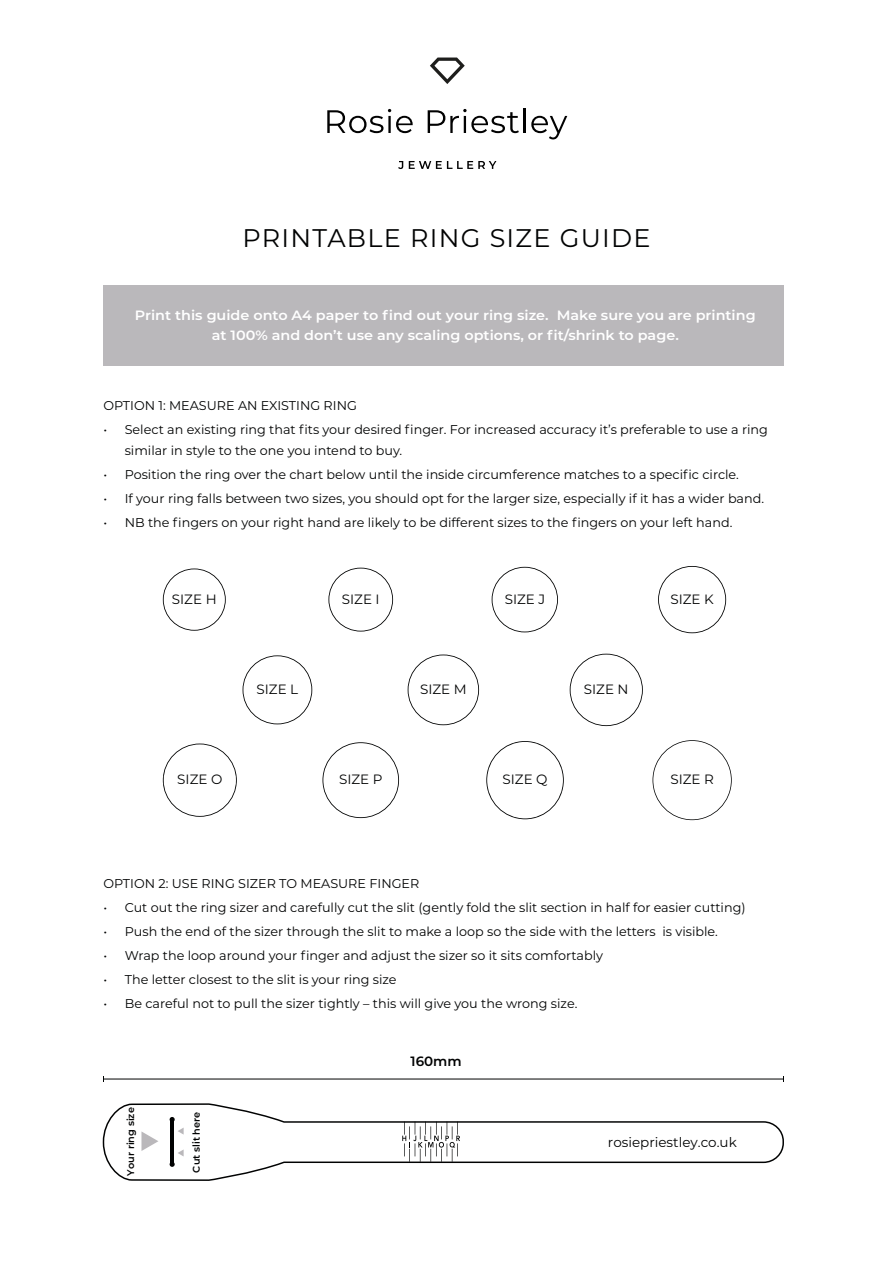
<style>
.page{position:relative;width:893px;height:1263px;background:#fff}
.page>*{position:absolute;margin:0;border:0;box-sizing:border-box;transform-origin:0 0}
.t1{font:25.5px "Montserrat";letter-spacing:.05em;color:#010202}
.t2{font:600 13.5px/19.5px "Montserrat";color:#fff;text-align:center;scale:1.07 1}
.t3{font:13.5px "Montserrat";color:#010202}
.t4{font:600 13.5px "Montserrat";color:#010202}
.t5{font:12.75px/21px "Montserrat";color:#010202}
.t6{font:600 9.75px "Montserrat";color:#010202}
</style>
<div class="page">
<div style="left:103px;top:285px;width:680px;height:81px;background:#bab8bb"></div>
<hr style="left:104px;top:1078px;width:679px;height:1px;background:#010202">
<svg style="left:102px;top:1103px;width:682px;height:78px"></svg>
<hr style="left:171px;top:1119px;width:3px;height:45px;background:#010202">
<svg style="left:170px;top:1162px;width:5px;height:5px"></svg>
<svg style="left:402px;top:1121px;width:58px;height:41px"></svg>
<svg style="left:141px;top:1131px;width:17px;height:20px"></svg>
<svg style="left:178px;top:1149px;width:6px;height:7px"></svg>
<svg style="left:170px;top:1117px;width:14px;height:17px"></svg>
<svg style="left:243px;top:655px;width:69px;height:69px"></svg>
<svg style="left:408px;top:654px;width:71px;height:71px"></svg>
<svg style="left:570px;top:654px;width:73px;height:72px"></svg>
<svg style="left:163px;top:743px;width:74px;height:74px"></svg>
<svg style="left:322px;top:742px;width:77px;height:76px"></svg>
<svg style="left:486px;top:741px;width:78px;height:78px"></svg>
<svg style="left:652px;top:740px;width:80px;height:80px"></svg>
<svg style="left:328px;top:568px;width:65px;height:63px"></svg>
<svg style="left:163px;top:568px;width:63px;height:63px"></svg>
<svg style="left:492px;top:567px;width:66px;height:65px"></svg>
<svg style="left:658px;top:566px;width:68px;height:67px"></svg>
<svg style="left:327px;top:109px;width:86px;height:24px"></svg>
<svg style="left:428px;top:109px;width:91px;height:24px"></svg>
<hr style="left:524px;top:109px;width:2px;height:24px;background:#010101">
<svg style="left:531px;top:116px;width:36px;height:23px"></svg>
<svg style="left:398px;top:161px;width:5px;height:8px"></svg>
<svg style="left:409px;top:161px;width:87px;height:8px"></svg>
<svg style="left:430px;top:58px;width:35px;height:26px"></svg>
<h1 class="t1" style="left:242px;top:221px;width:410px">PRINTABLE RING SIZE GUIDE</h1>
<p class="t2" style="left:135px;top:305px;width:582px">Print this guide onto A4 paper to find out your ring size. Make sure you are printing at 100% and don’t use any scaling options, or fit/shrink to page.</p>
<p class="t5" style="left:103px;top:395px;width:255px">OPTION 1: MEASURE AN EXISTING RING</p>
<p class="t5" style="left:125px;top:419px;width:645px;text-indent:-21px">• Select an existing ring that fits your desired finger. For increased accuracy it’s preferable to use a ring similar in style to the one you intend to buy.</p>
<p class="t5" style="left:103px;top:464px;width:637px">• Position the ring over the chart below until the inside circumference matches to a specific circle.</p>
<p class="t5" style="left:103px;top:488px;width:662px">• If your ring falls between two sizes, you should opt for the larger size, especially if it has a wider band.</p>
<p class="t5" style="left:103px;top:512px;width:630px">• NB the fingers on your right hand are likely to be different sizes to the fingers on your left hand.</p>
<p class="t3" style="left:172px;top:590px;width:46px">SIZE H</p>
<p class="t3" style="left:342px;top:590px;width:39px">SIZE I</p>
<p class="t3" style="left:505px;top:590px;width:42px">SIZE J</p>
<p class="t3" style="left:670px;top:590px;width:45px">SIZE K</p>
<p class="t3" style="left:257px;top:680px;width:43px">SIZE L</p>
<p class="t3" style="left:420px;top:680px;width:48px">SIZE M</p>
<p class="t3" style="left:584px;top:680px;width:46px">SIZE N</p>
<p class="t3" style="left:177px;top:770px;width:47px">SIZE O</p>
<p class="t3" style="left:339px;top:770px;width:45px">SIZE P</p>
<p class="t3" style="left:502px;top:770px;width:47px">SIZE Q</p>
<p class="t3" style="left:670px;top:770px;width:45px">SIZE R</p>
<p class="t5" style="left:103px;top:872px;width:317px">OPTION 2: USE RING SIZER TO MEASURE FINGER</p>
<p class="t5" style="left:103px;top:896px;width:644px">• Cut out the ring sizer and carefully cut the slit (gently fold the slit section in half for easier cutting)</p>
<p class="t5" style="left:103px;top:920px;width:616px">• Push the end of the sizer through the slit to make a loop so the side with the letters is visible.</p>
<p class="t5" style="left:103px;top:944px;width:501px">• Wrap the loop around your finger and adjust the sizer so it sits comfortably</p>
<p class="t5" style="left:103px;top:968px;width:295px">• The letter closest to the slit is your ring size</p>
<p class="t5" style="left:103px;top:992px;width:475px">• Be careful not to pull the sizer tightly – this will give you the wrong size.</p>
<p class="t6" style="left:124px;top:1175px;width:70px;rotate:-90deg">Your ring size</p>
<p class="t6" style="left:189px;top:1172px;width:62px;rotate:-90deg">Cut slit here</p>
<p class="t4" style="left:411px;top:1051px;width:53px">160mm</p>
<p class="t3" style="left:608px;top:1133px;width:130px">rosiepriestley.co.uk</p>
</div>
